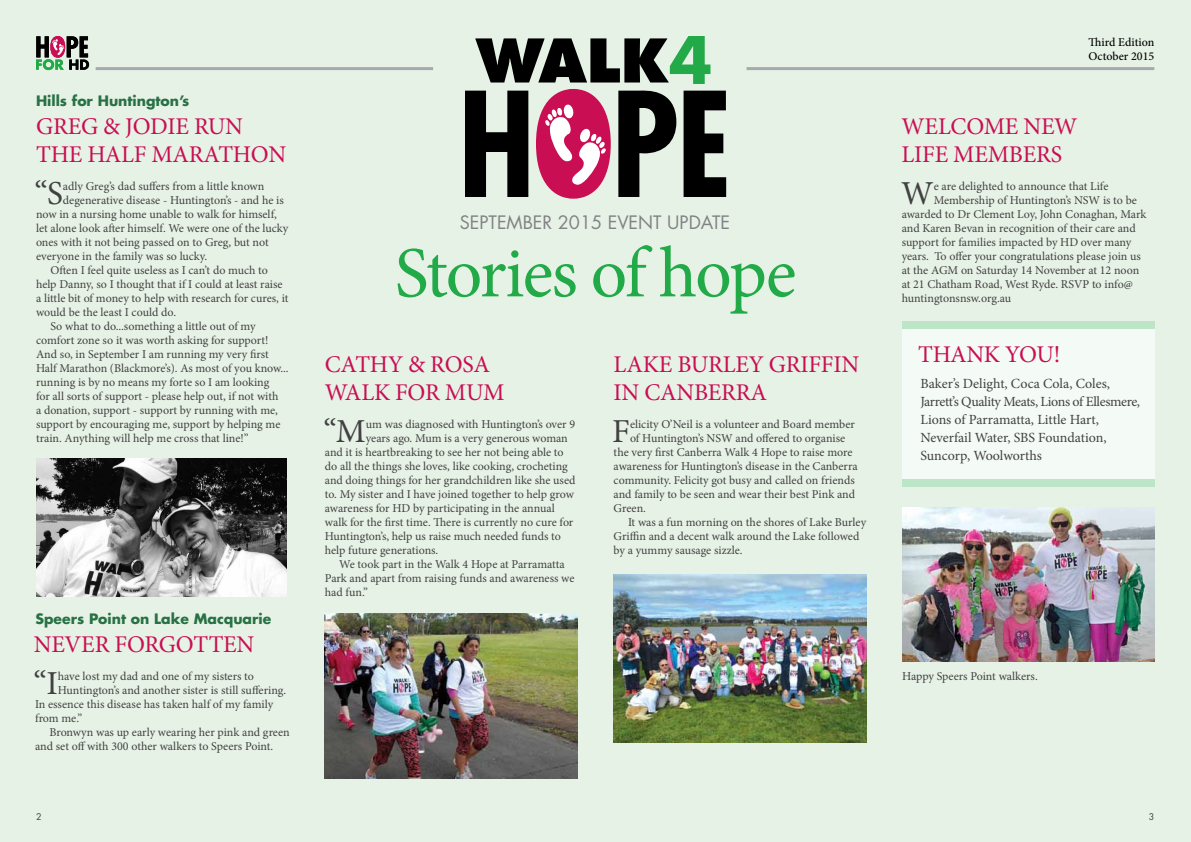
<style>
.page{position:relative;width:1191px;height:842px;background:#e7f2e6}
.page>*{position:absolute;margin:0;border:0;box-sizing:border-box;transform-origin:0 0}
.t1{font:72px "Minion Pro";letter-spacing:-.03em;color:#22aa48}
.t2{font:33.5px "Minion Pro";color:#414042}
.t3{font:24px/28px "Minion Pro";letter-spacing:-.01em;color:#c90e54}
.t4{font:18px "Futura";color:#808285}
.t5{font:14px/18px "Minion Pro";letter-spacing:-.01em;color:#414042}
.t6{font:700 14px "Futura";color:#287144}
.t7{font:12px "Minion Pro";letter-spacing:-.005em;color:#414042}
.t8{font:500 12px/14px "Minion Pro";color:#000}
.t9{font:9px "Futura";color:#414042}
</style>
<div class="page">
<div style="left:902px;top:321px;width:253px;height:159px;background:#f4fbf6"></div>
<div style="left:902px;top:321px;width:253px;height:8px;background:#bde6c8"></div>
<div style="left:902px;top:480px;width:253px;height:7px;background:#bde6c8"></div>
<svg style="left:36px;top:36px;width:53px;height:34px"></svg>
<hr style="left:96px;top:67px;width:337px;height:3px;background:#a7a9ac">
<hr style="left:746px;top:67px;width:408px;height:3px;background:#a7a9ac">
<svg style="left:465px;top:36px;width:261px;height:161px"></svg>
<img style="left:36px;top:458px;width:251px;height:138px">
<img style="left:325px;top:614px;width:252px;height:164px">
<img style="left:613px;top:575px;width:253px;height:167px">
<img style="left:902px;top:507px;width:253px;height:154px">
<p class="t6" style="left:36px;top:91px;width:155px">Hills for Huntington’s</p>
<h3 class="t3" style="left:36px;top:112px;width:251px">GREG &amp; JODIE RUN<br>THE HALF MARATHON</h3>
<h2 class="t2" style="left:35px;top:171px;width:30px">“S</h2>
<p class="t7" style="left:63px;top:178px;width:203px">adly Greg’s dad suffers from a little known</p>
<p class="t7" style="left:63px;top:192px;width:222px">degenerative disease - Huntington’s - and he is</p>
<p class="t7" style="left:36px;top:206px;width:242px">now in a nursing home unable to walk for himself,</p>
<p class="t7" style="left:36px;top:220px;width:254px">let alone look after himself. We were one of the lucky</p>
<p class="t7" style="left:36px;top:234px;width:234px">ones with it not being passed on to Greg, but not</p>
<p class="t7" style="left:36px;top:248px;width:173px">everyone in the family was so lucky.</p>
<p class="t7" style="left:50px;top:262px;width:219px">Often I feel quite useless as I can’t do much to</p>
<p class="t7" style="left:36px;top:276px;width:248px">help Danny, so I thought that if I could at least raise</p>
<p class="t7" style="left:36px;top:290px;width:254px">a little bit of money to help with research for cures, it</p>
<p class="t7" style="left:36px;top:304px;width:142px">would be the least I could do.</p>
<p class="t7" style="left:50px;top:318px;width:207px">So what to do...something a little out of my</p>
<p class="t7" style="left:36px;top:332px;width:234px">comfort zone so it was worth asking for support!</p>
<p class="t7" style="left:36px;top:346px;width:234px">And so, in September I am running my very first</p>
<p class="t7" style="left:36px;top:360px;width:254px">Half Marathon (Blackmore’s). As most of you know...</p>
<p class="t7" style="left:36px;top:374px;width:235px">running is by no means my forte so I am looking</p>
<p class="t7" style="left:36px;top:388px;width:244px">for all sorts of support - please help out, if not with</p>
<p class="t7" style="left:36px;top:402px;width:243px">a donation, support - support by running with me,</p>
<p class="t7" style="left:36px;top:416px;width:246px">support by encouraging me, support by helping me</p>
<p class="t7" style="left:36px;top:430px;width:214px">train. Anything will help me cross that line!”</p>
<p class="t6" style="left:35px;top:609px;width:237px">Speers Point on Lake Macquarie</p>
<h3 class="t3" style="left:34px;top:630px;width:222px">NEVER FORGOTTEN</h3>
<h2 class="t2" style="left:34px;top:661px;width:26px">“I</h2>
<p class="t7" style="left:58px;top:668px;width:197px">have lost my dad and one of my sisters to</p>
<p class="t7" style="left:58px;top:682px;width:230px">Huntington’s and another sister is still suffering.</p>
<p class="t7" style="left:35px;top:696px;width:240px">In essence this disease has taken half of my family</p>
<p class="t7" style="left:35px;top:710px;width:49px">from me.”</p>
<p class="t7" style="left:49px;top:724px;width:242px">Bronwyn was up early wearing her pink and green</p>
<p class="t7" style="left:35px;top:738px;width:240px">and set off with 300 other walkers to Speers Point.</p>
<h3 class="t4" style="left:460px;top:210px;width:272px">SEPTEMBER 2015 EVENT UPDATE</h3>
<h1 class="t1" style="left:394px;top:225px;width:403px">Stories of hope</h1>
<h3 class="t3" style="left:325px;top:350px;width:181px">CATHY &amp; ROSA<br>WALK FOR MUM</h3>
<h2 class="t2" style="left:323px;top:409px;width:44px">“M</h2>
<p class="t7" style="left:366px;top:416px;width:211px">um was diagnosed with Huntington’s over 9</p>
<p class="t7" style="left:366px;top:430px;width:203px">years ago. Mum is a very generous woman</p>
<p class="t7" style="left:325px;top:444px;width:240px">and it is heartbreaking to see her not being able to</p>
<p class="t7" style="left:325px;top:458px;width:244px">do all the things she loves, like cooking, crocheting</p>
<p class="t7" style="left:325px;top:472px;width:252px">and doing things for her grandchildren like she used</p>
<p class="t7" style="left:325px;top:486px;width:251px">to. My sister and I have joined together to help grow</p>
<p class="t7" style="left:325px;top:500px;width:231px">awareness for HD by participating in the annual</p>
<p class="t7" style="left:325px;top:514px;width:250px">walk for the first time. There is currently no cure for</p>
<p class="t7" style="left:325px;top:528px;width:238px">Huntington’s, help us raise much needed funds to</p>
<p class="t7" style="left:325px;top:542px;width:115px">help future generations.</p>
<p class="t7" style="left:339px;top:556px;width:227px">We took part in the Walk 4 Hope at Parramatta</p>
<p class="t7" style="left:325px;top:570px;width:251px">Park and apart from raising funds and awareness we</p>
<p class="t7" style="left:325px;top:584px;width:45px">had fun.”</p>
<h3 class="t3" style="left:613px;top:350px;width:247px">LAKE BURLEY GRIFFIN<br>IN CANBERRA</h3>
<h2 class="t2" style="left:612px;top:409px;width:19px">F</h2>
<p class="t7" style="left:630px;top:416px;width:226px">elicity O’Neil is a volunteer and Board member</p>
<p class="t7" style="left:630px;top:430px;width:217px">of Huntington’s NSW and offered to organise</p>
<p class="t7" style="left:613px;top:444px;width:240px">the very first Canberra Walk 4 Hope to raise more</p>
<p class="t7" style="left:613px;top:458px;width:246px">awareness for Huntington’s disease in the Canberra</p>
<p class="t7" style="left:613px;top:472px;width:243px">community. Felicity got busy and called on friends</p>
<p class="t7" style="left:613px;top:486px;width:243px">and family to be seen and wear their best Pink and</p>
<p class="t7" style="left:613px;top:500px;width:34px">Green.</p>
<p class="t7" style="left:628px;top:514px;width:240px">It was a fun morning on the shores of Lake Burley</p>
<p class="t7" style="left:613px;top:528px;width:247px">Griffin and a decent walk around the Lake followed</p>
<p class="t7" style="left:613px;top:542px;width:130px">by a yummy sausage sizzle.</p>
<p class="t8" style="left:1088px;top:35px;width:67px">Third Edition<br>October 2015</p>
<h3 class="t3" style="left:901px;top:112px;width:177px">WELCOME NEW<br>LIFE MEMBERS</h3>
<h2 class="t2" style="left:901px;top:171px;width:34px">W</h2>
<p class="t7" style="left:933px;top:178px;width:176px">e are delighted to announce that Life</p>
<p class="t7" style="left:933px;top:192px;width:205px">Membership of Huntington’s NSW is to be</p>
<p class="t7" style="left:901px;top:206px;width:246px">awarded to Dr Clement Loy, John Conaghan, Mark</p>
<p class="t7" style="left:901px;top:220px;width:235px">and Karen Bevan in recognition of their care and</p>
<p class="t7" style="left:901px;top:234px;width:231px">support for families impacted by HD over many</p>
<p class="t7" style="left:901px;top:248px;width:241px">years. To offer your congratulations please join us</p>
<p class="t7" style="left:901px;top:262px;width:239px">at the AGM on Saturday 14 November at 12 noon</p>
<p class="t7" style="left:901px;top:276px;width:233px">at 21 Chatham Road, West Ryde. RSVP to info@</p>
<p class="t7" style="left:901px;top:290px;width:111px">huntingtonsnsw.org.au</p>
<h3 class="t3" style="left:918px;top:341px;width:144px">THANK YOU!</h3>
<p class="t5" style="left:920px;top:374px;width:221px">Baker’s Delight, Coca Cola, Coles, Jarrett’s Quality Meats, Lions of Ellesmere, Lions of Parramatta, Little Hart, Neverfail Water, SBS Foundation, Suncorp, Woolworths</p>
<p class="t7" style="left:902px;top:668px;width:137px">Happy Speers Point walkers.</p>
<p class="t9" style="left:36px;top:810px;width:7px">2</p>
<p class="t9" style="left:1148px;top:810px;width:7px">3</p>
</div>
